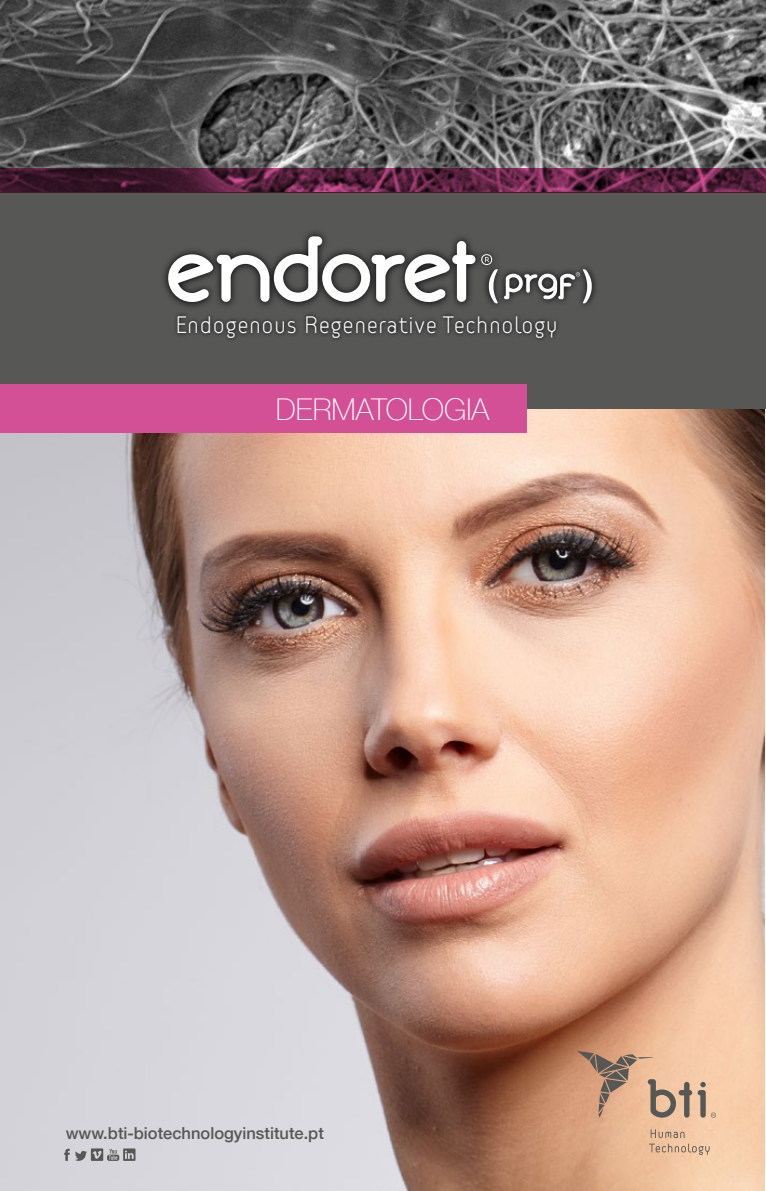
<style>
.page{position:relative;width:766px;height:1191px;background:#fff}
.page>*{position:absolute;margin:0;border:0;box-sizing:border-box;transform-origin:0 0}
.t1{font:100 30px "Helvetica Neue";color:#fff}
.t2{font:22.95px "VSV Melon Light";color:#fff}
.t3{font:500 16.5px "Helvetica Neue";color:#575756}
</style>
<div class="page">
<img style="left:0;top:408px;width:764px;height:783px">
<div style="left:0;top:191px;width:765px;height:217px;background:#575756"></div>
<div style="left:0;top:384px;width:526px;height:48px;background:#d35097"></div>
<svg style="left:64px;top:1148px;width:71px;height:13px"></svg>
<svg style="left:176px;top:314px;width:382px;height:26px;fill:#4c4c4b"></svg>
<svg style="left:165px;top:236px;width:310px;height:69px"></svg>
<div style="left:482px;top:262px;width:116px;height:48px;background:linear-gradient(to bottom,#4f4f4e,#4e4e4d)"></div>
<svg style="left:481px;top:254px;width:16px;height:49px"></svg>
<svg style="left:504px;top:269px;width:87px;height:34px"></svg>
<img style="left:0;top:0;width:765px;height:168px">
<svg style="left:0;top:168px;width:765px;height:24px;background:#55203d"></svg>
<svg style="left:576px;top:1051px;width:139px;height:66px;background:#cca488"></svg>
<svg style="left:649px;top:1129px;width:60px;height:25px"></svg>
<h2 class="t2" style="left:175px;top:311px;width:384px">Endogenous Regenerative Technology</h2>
<h1 class="t1" style="left:276px;top:387px;width:215px">DERMATOLOGIA</h1>
<p class="t3" style="left:66px;top:1120px;width:259px">www.bti-biotechnologyinstitute.pt</p>
</div>
